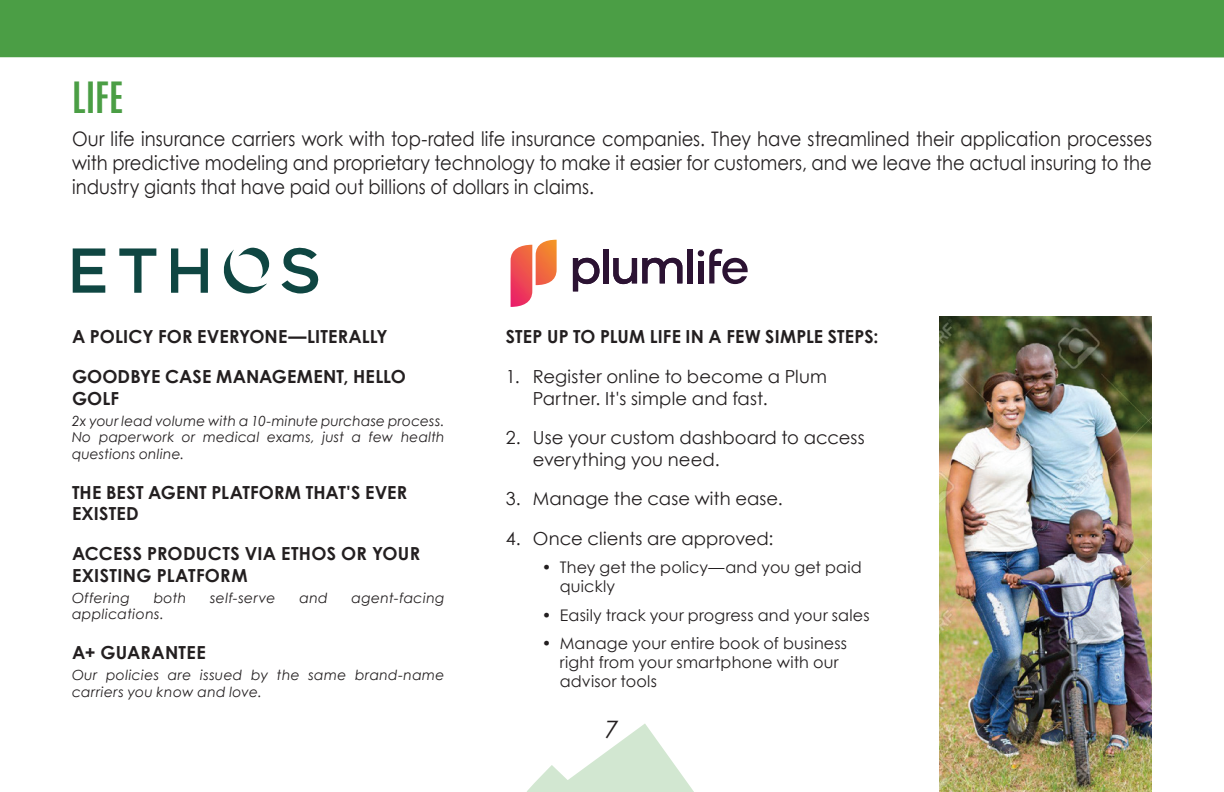
<style>
.page{position:relative;width:1224px;height:792px;background:#fff}
.page>*{position:absolute;margin:0;border:0;box-sizing:border-box;transform-origin:0 0}
.t1{font:700 36px "Antonio";color:#4b9e45}
.t2{font:italic 24px "Century Gothic";color:#231f20}
.t3{font:20px/24px "Century Gothic";letter-spacing:.005em;color:#231f20;text-align:justify;scale:.9 1}
.t4{font:700 18px/21.6px "Century Gothic";letter-spacing:.01em;color:#231f20}
.t5{font:18px/21.6px "Century Gothic";letter-spacing:.005em;color:#231f20}
.t6{font:16px/19.2px "Century Gothic";letter-spacing:.01em;color:#231f20}
.t7{font:italic 14px/16.8px "Century Gothic";letter-spacing:.025em;color:#231f20;text-align:justify}
</style>
<div class="page">
<svg style="left:527px;top:723px;width:167px;height:69px"></svg>
<div style="left:0;top:0;width:1224px;height:57px;background:#4b9e45"></div>
<img style="left:940px;top:317px;width:212px;height:475px">
<svg style="left:73px;top:248px;width:32px;height:45px"></svg>
<svg style="left:119px;top:248px;width:37px;height:45px"></svg>
<svg style="left:171px;top:248px;width:37px;height:45px"></svg>
<svg style="left:282px;top:247px;width:37px;height:47px"></svg>
<svg style="left:223px;top:247px;width:47px;height:46px"></svg>
<svg style="left:511px;top:240px;width:46px;height:67px"></svg>
<div style="left:687px;top:249px;width:6px;height:34px;background:#2c1333"></div>
<svg style="left:573px;top:258px;width:26px;height:33px"></svg>
<div style="left:603px;top:249px;width:5px;height:34px;background:#2c1333"></div>
<svg style="left:613px;top:258px;width:69px;height:26px"></svg>
<svg style="left:698px;top:249px;width:50px;height:35px"></svg>
<h1 class="t1" style="left:72px;top:71px;width:53px">LIFE</h1>
<p class="t3" style="left:72px;top:127px;width:1202px">Our life insurance carriers work with top-rated life insurance companies. They have streamlined their application processes with predictive modeling and proprietary technology to make it easier for customers, and we leave the actual insuring to the industry giants that have paid out billions of dollars in claims.</p>
<p class="t4" style="left:72px;top:325px;width:317px">A POLICY FOR EVERYONE—LITERALLY</p>
<p class="t4" style="left:72px;top:365px;width:336px">GOODBYE CASE MANAGEMENT, HELLO<br>GOLF</p>
<p class="t7" style="left:72px;top:412px;width:374px">2x your lead volume with a 10-minute purchase process.<br>No paperwork or medical exams, just a few health questions online.</p>
<p class="t4" style="left:72px;top:481px;width:337px">THE BEST AGENT PLATFORM THAT'S EVER<br>EXISTED</p>
<p class="t4" style="left:72px;top:542px;width:350px">ACCESS PRODUCTS VIA ETHOS OR YOUR<br>EXISTING PLATFORM</p>
<p class="t7" style="left:72px;top:589px;width:59px">Offering</p>
<p class="t7" style="left:154px;top:589px;width:34px">both</p>
<p class="t7" style="left:210px;top:589px;width:67px">self-serve</p>
<p class="t7" style="left:299px;top:589px;width:30px">and</p>
<p class="t7" style="left:352px;top:589px;width:94px">agent-facing</p>
<p class="t7" style="left:72px;top:606px;width:94px">applications.</p>
<p class="t4" style="left:72px;top:641px;width:135px">A+ GUARANTEE</p>
<p class="t7" style="left:72px;top:666px;width:374px">Our policies are issued by the same brand-name carriers you know and love.</p>
<p class="t4" style="left:506px;top:325px;width:374px">STEP UP TO PLUM LIFE IN A FEW SIMPLE STEPS:</p>
<p class="t5" style="left:533px;top:365px;width:296px;text-indent:-27px">1. Register online to become a Plum<br>Partner. It's simple and fast.</p>
<p class="t5" style="left:533px;top:427px;width:333px;text-indent:-27px">2. Use your custom dashboard to access everything you need.</p>
<p class="t5" style="left:506px;top:488px;width:279px">3. Manage the case with ease.</p>
<p class="t5" style="left:506px;top:527px;width:269px">4. Once clients are approved:</p>
<p class="t6" style="left:560px;top:558px;width:303px;text-indent:-18px">• They get the policy—and you get paid quickly</p>
<p class="t6" style="left:542px;top:605px;width:329px">• Easily track your progress and your sales</p>
<p class="t6" style="left:560px;top:633px;width:289px;text-indent:-18px">• Manage your entire book of business right from your smartphone with our advisor tools</p>
<p class="t2" style="left:605px;top:713px;width:15px">7</p>
</div>
